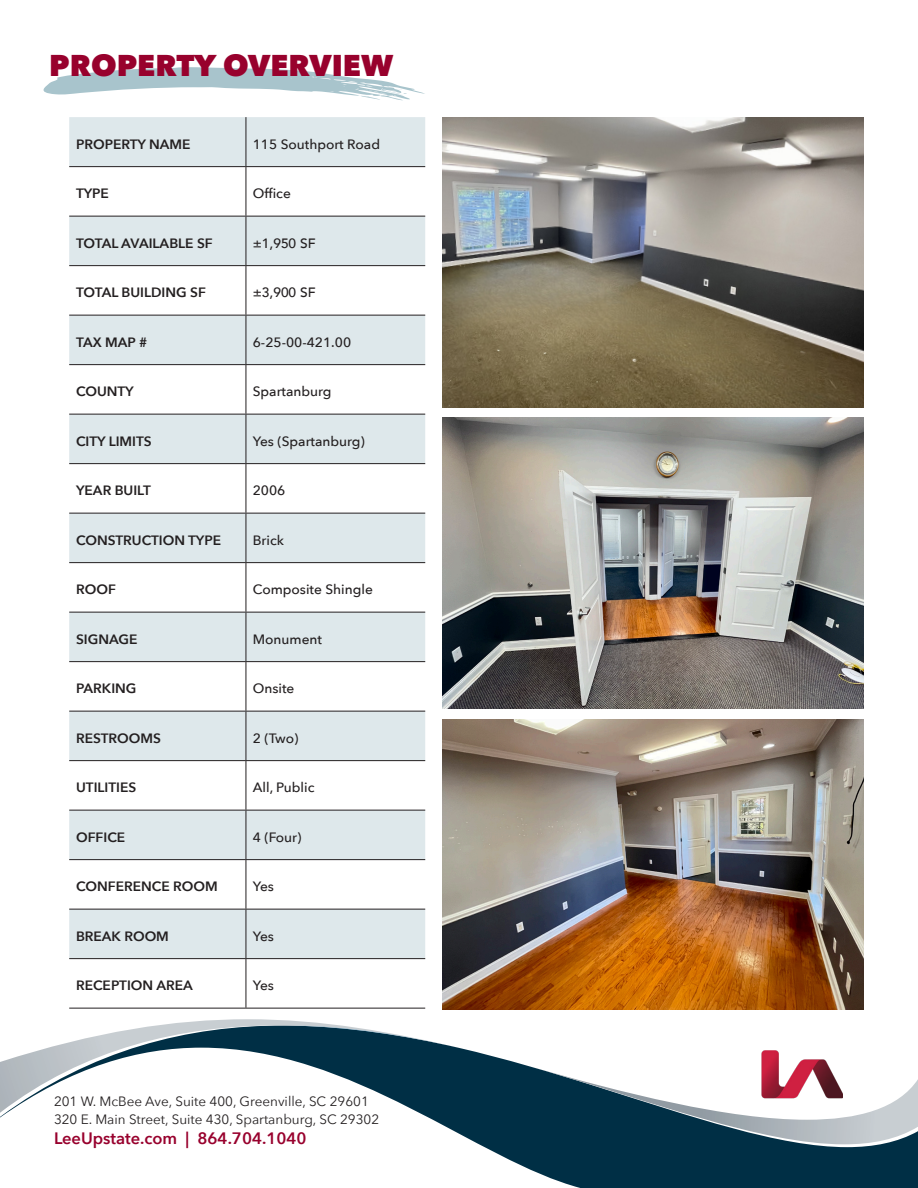
<style>
.page{position:relative;width:918px;height:1188px;background:#fff}
.page>*{position:absolute;margin:0;border:0;box-sizing:border-box;transform-origin:0 0}
.t1{font:800 30px "Avenir Next";color:#98012d}
.t2{font:600 16.5px "Avenir Next";color:#98012d}
.t3{font:600 13.5px "Avenir Next";color:#231f20}
.t4{font:500 13.5px "Avenir Next";color:#231f20}
.t5{font:13.5px/18px "Avenir Next";color:#231f20}
.Property_Name{font:500 13.5px "Avenir";color:#231f20}
</style>
<div class="page">
<svg style="left:0;top:1050px;width:918px;height:138px"></svg>
<svg style="left:528px;top:1066px;width:390px;height:78px"></svg>
<svg style="left:0;top:1019px;width:468px;height:94px"></svg>
<img style="left:291px;top:1026px;width:167px;height:22px">
<img style="left:753px;top:1050px;width:90px;height:54px">
<svg style="left:69px;top:117px;width:356px;height:841px;fill:#dee8eb"></svg>
<svg style="left:69px;top:167px;width:356px;height:247px"></svg>
<hr style="left:246px;top:117px;width:1px;height:49px;background:#231f20">
<hr style="left:246px;top:167px;width:1px;height:49px;background:#231f20">
<hr style="left:246px;top:217px;width:1px;height:48px;background:#231f20">
<hr style="left:246px;top:266px;width:1px;height:49px;background:#231f20">
<hr style="left:246px;top:316px;width:1px;height:48px;background:#231f20">
<hr style="left:246px;top:365px;width:1px;height:49px;background:#231f20">
<hr style="left:246px;top:415px;width:1px;height:48px;background:#231f20">
<hr style="left:246px;top:464px;width:1px;height:49px;background:#231f20">
<hr style="left:246px;top:514px;width:1px;height:48px;background:#231f20">
<hr style="left:246px;top:563px;width:1px;height:49px;background:#231f20">
<hr style="left:246px;top:613px;width:1px;height:48px;background:#231f20">
<hr style="left:246px;top:662px;width:1px;height:49px;background:#231f20">
<hr style="left:246px;top:712px;width:1px;height:48px;background:#231f20">
<hr style="left:246px;top:761px;width:1px;height:49px;background:#231f20">
<hr style="left:246px;top:811px;width:1px;height:48px;background:#231f20">
<hr style="left:246px;top:860px;width:1px;height:49px;background:#231f20">
<hr style="left:246px;top:910px;width:1px;height:48px;background:#231f20">
<hr style="left:246px;top:959px;width:1px;height:49px;background:#231f20">
<hr style="left:69px;top:166px;width:177px;height:1px;background:#231f20">
<hr style="left:246px;top:166px;width:179px;height:1px;background:#231f20">
<hr style="left:69px;top:216px;width:177px;height:1px;background:#231f20">
<hr style="left:246px;top:216px;width:179px;height:1px;background:#231f20">
<hr style="left:69px;top:265px;width:177px;height:1px;background:#231f20">
<hr style="left:246px;top:265px;width:179px;height:1px;background:#231f20">
<hr style="left:69px;top:315px;width:177px;height:1px;background:#231f20">
<hr style="left:246px;top:315px;width:179px;height:1px;background:#231f20">
<hr style="left:69px;top:364px;width:177px;height:1px;background:#231f20">
<hr style="left:246px;top:364px;width:179px;height:1px;background:#231f20">
<hr style="left:69px;top:414px;width:177px;height:1px;background:#231f20">
<hr style="left:246px;top:414px;width:179px;height:1px;background:#231f20">
<hr style="left:69px;top:463px;width:177px;height:1px;background:#231f20">
<hr style="left:246px;top:463px;width:179px;height:1px;background:#231f20">
<hr style="left:69px;top:513px;width:177px;height:1px;background:#231f20">
<hr style="left:246px;top:513px;width:179px;height:1px;background:#231f20">
<hr style="left:69px;top:562px;width:177px;height:1px;background:#231f20">
<hr style="left:246px;top:562px;width:179px;height:1px;background:#231f20">
<hr style="left:69px;top:612px;width:177px;height:1px;background:#231f20">
<hr style="left:246px;top:612px;width:179px;height:1px;background:#231f20">
<hr style="left:69px;top:661px;width:177px;height:1px;background:#231f20">
<hr style="left:246px;top:661px;width:179px;height:1px;background:#231f20">
<hr style="left:69px;top:711px;width:177px;height:1px;background:#231f20">
<hr style="left:246px;top:711px;width:179px;height:1px;background:#231f20">
<hr style="left:69px;top:760px;width:177px;height:1px;background:#231f20">
<hr style="left:246px;top:760px;width:179px;height:1px;background:#231f20">
<hr style="left:69px;top:810px;width:177px;height:1px;background:#231f20">
<hr style="left:246px;top:810px;width:179px;height:1px;background:#231f20">
<hr style="left:69px;top:859px;width:177px;height:1px;background:#231f20">
<hr style="left:246px;top:859px;width:179px;height:1px;background:#231f20">
<hr style="left:69px;top:909px;width:177px;height:1px;background:#231f20">
<hr style="left:246px;top:909px;width:179px;height:1px;background:#231f20">
<hr style="left:69px;top:958px;width:177px;height:1px;background:#231f20">
<hr style="left:246px;top:958px;width:179px;height:1px;background:#231f20">
<hr style="left:69px;top:1008px;width:177px;height:1px;background:#231f20">
<hr style="left:246px;top:1008px;width:179px;height:1px;background:#231f20">
<svg style="left:43px;top:67px;width:382px;height:34px"></svg>
<img style="left:442px;top:117px;width:422px;height:291px">
<img style="left:442px;top:418px;width:422px;height:290px">
<img style="left:442px;top:719px;width:422px;height:291px">
<p class="t1" style="left:49px;top:46px;width:346px">PROPERTY OVERVIEW</p>
<p class="t3" style="left:76px;top:132px;width:116px">PROPERTY NAME</p>
<p class="t4" style="left:253px;top:132px;width:129px">115 Southport Road</p>
<p class="t3" style="left:76px;top:182px;width:34px">TYPE</p>
<p class="t4" style="left:253px;top:182px;width:40px">Office</p>
<p class="t3" style="left:76px;top:231px;width:138px">TOTAL AVAILABLE SF</p>
<p class="Property_Name" style="left:253px;top:231px;width:64px">±1,950 SF</p>
<p class="t3" style="left:76px;top:281px;width:131px">TOTAL BUILDING SF</p>
<p class="Property_Name" style="left:253px;top:281px;width:64px">±3,900 SF</p>
<p class="t3" style="left:76px;top:330px;width:73px">TAX MAP #</p>
<p class="t4" style="left:253px;top:330px;width:100px">6-25-00-421.00</p>
<p class="t3" style="left:76px;top:380px;width:59px">COUNTY</p>
<p class="t4" style="left:253px;top:380px;width:80px">Spartanburg</p>
<p class="t3" style="left:76px;top:429px;width:77px">CITY LIMITS</p>
<p class="t4" style="left:253px;top:429px;width:114px">Yes (Spartanburg)</p>
<p class="t3" style="left:76px;top:479px;width:76px">YEAR BUILT</p>
<p class="t4" style="left:253px;top:479px;width:34px">2006</p>
<p class="t3" style="left:76px;top:528px;width:147px">CONSTRUCTION TYPE</p>
<p class="t4" style="left:253px;top:528px;width:33px">Brick</p>
<p class="t3" style="left:76px;top:578px;width:41px">ROOF</p>
<p class="t4" style="left:253px;top:578px;width:122px">Composite Shingle</p>
<p class="t3" style="left:76px;top:627px;width:63px">SIGNAGE</p>
<p class="t4" style="left:253px;top:627px;width:71px">Monument</p>
<p class="t3" style="left:76px;top:677px;width:62px">PARKING</p>
<p class="t4" style="left:253px;top:677px;width:43px">Onsite</p>
<p class="t3" style="left:76px;top:726px;width:86px">RESTROOMS</p>
<p class="t4" style="left:253px;top:726px;width:47px">2 (Two)</p>
<p class="t3" style="left:76px;top:776px;width:62px">UTILITIES</p>
<p class="t4" style="left:253px;top:776px;width:63px">All, Public</p>
<p class="t3" style="left:76px;top:825px;width:51px">OFFICE</p>
<p class="t4" style="left:253px;top:825px;width:50px">4 (Four)</p>
<p class="t3" style="left:76px;top:875px;width:143px">CONFERENCE ROOM</p>
<p class="t4" style="left:253px;top:875px;width:23px">Yes</p>
<p class="t3" style="left:76px;top:924px;width:94px">BREAK ROOM</p>
<p class="t4" style="left:253px;top:924px;width:23px">Yes</p>
<p class="t3" style="left:76px;top:974px;width:118px">RECEPTION AREA</p>
<p class="t4" style="left:253px;top:974px;width:23px">Yes</p>
<p class="t5" style="left:54px;top:1092px;width:327px">201 W. McBee Ave, Suite 400, Greenville, SC 29601<br>320 E. Main Street, Suite 430, Spartanburg, SC 29302</p>
<p class="t2" style="left:54px;top:1124px;width:254px">LeeUpstate.com | 864.704.1040</p>
</div>
